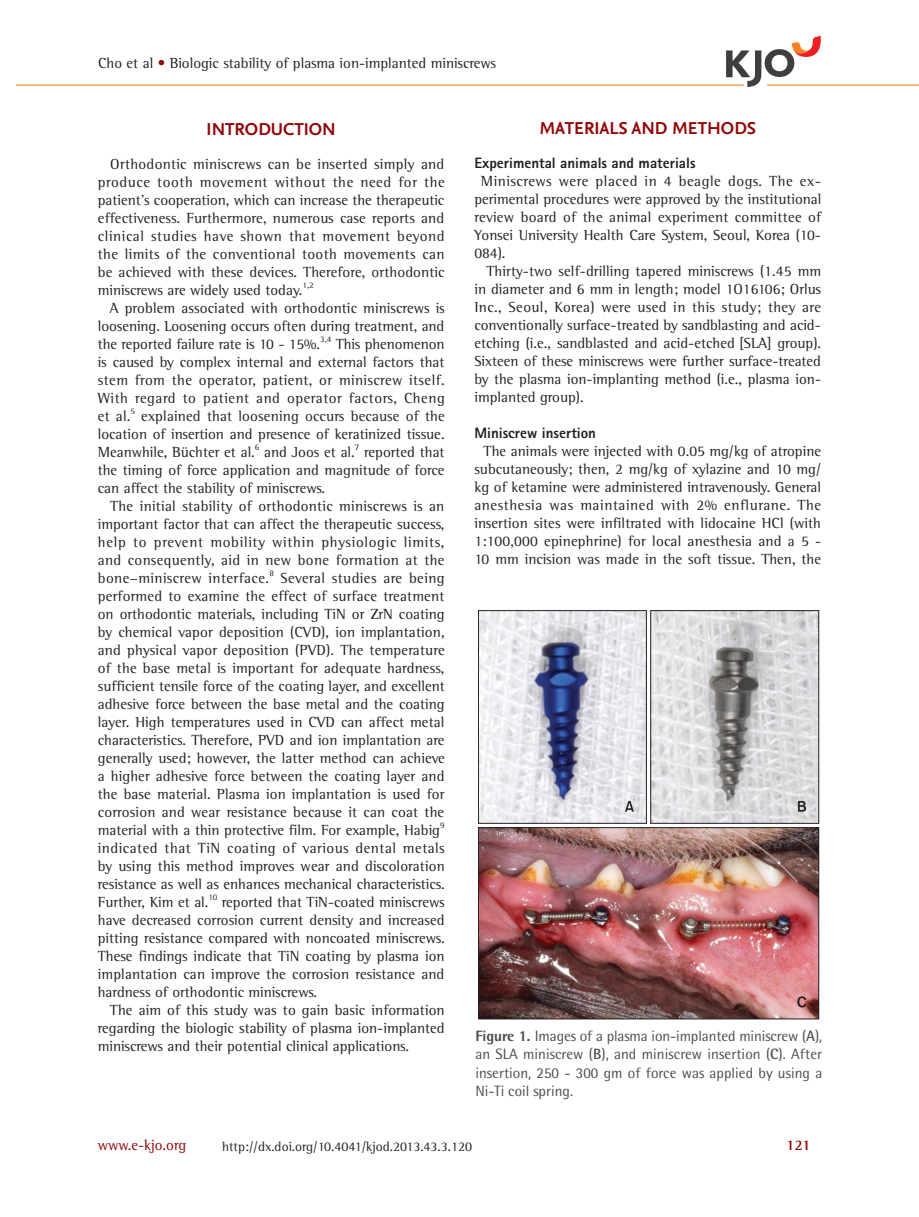
<style>
.page{position:relative;width:919px;height:1217px;background:#fff}
.page>*{position:absolute;margin:0;border:0;box-sizing:border-box;transform-origin:0 0}
.서론{font:700 18px "Nexus Sans";color:#920407}
.본문{font:15px/18px "Rotis Semi Serif Std";color:#231f20;text-align:justify}
.그림설명{font:15px/18px "Rotis Semi Sans Std";color:#4b4c4d;text-align:justify}
.머리말{font:15px "Rotis Semi Serif Std";color:#231f20}
._1{font:800 15px "Rotis Sans Serif Std";color:#231f20}
.t1{font:15px "Rotis Semi Serif Std";color:#920407}
.t2{font:700 15px "Rotis Semi Serif Std";color:#920407}
.t3{font:13.5px "Rotis Semi Serif Std";color:#231f20}
.본문-2{font:8.7px "Rotis Semi Serif Std";color:#231f20}
.s1{color:#920407}
.s2{font-family:"Utopia Std"}
.s3{font-weight:800}
.s4{font-weight:700}
</style>
<div class="page">
<hr style="left:0;top:85px;width:918px;height:1px;background:#f58220">
<svg style="left:726px;top:36px;width:94px;height:51px"></svg>
<div style="left:0;top:77px;width:16px;height:17px;background:#fff"></div>
<img style="left:478px;top:610px;width:341px;height:408px">
<svg style="left:625px;top:800px;width:8px;height:11px"></svg>
<svg style="left:798px;top:800px;width:8px;height:11px"></svg>
<svg style="left:797px;top:996px;width:9px;height:11px"></svg>
<p class="머리말" style="left:98px;top:54px;width:399px">Cho et al <span class="s1">•</span> Biologic stability of plasma ion-implanted miniscrews</p>
<p class="서론" style="left:206px;top:118px;width:131px">INTRODUCTION</p>
<p class="본문" style="left:98px;top:155px;width:348px;text-indent:12px">Orthodontic miniscrews can be inserted simply and produce tooth movement without the need for the patient’s cooperation, which can increase the therapeutic effectiveness. Furthermore, numerous case reports and clinical studies have shown that movement beyond the limits of the conventional tooth movements can be achieved with these devices. Therefore, orthodontic miniscrews are widely used today.</p>
<p class="본문-2" style="left:302px;top:280px;width:13px">1,2</p>
<p class="본문" style="left:98px;top:299px;width:348px;text-indent:12px">A problem associated with orthodontic miniscrews is loosening. Loosening occurs often during treatment, and the reported failure rate is 10 - 15%.</p>
<p class="본문-2" style="left:320px;top:334px;width:13px">3,4</p>
<p class="본문" style="left:98px;top:335px;width:348px;text-indent:238px">This phenomenon is caused by complex internal and external factors that stem from the operator, patient, or miniscrew itself.<br>With regard to patient and operator factors, Cheng et al.</p>
<p class="본문-2" style="left:131px;top:406px;width:6px">5</p>
<p class="본문" style="left:98px;top:407px;width:348px;text-indent:43px">explained that loosening occurs because of the location of insertion and presence of keratinized tissue.<br>Meanwhile, Büchter et al.</p>
<p class="본문-2" style="left:255px;top:442px;width:6px">6</p>
<p class="본문" style="left:264px;top:443px;width:92px">and Joos et al.</p>
<p class="본문-2" style="left:355px;top:442px;width:6px">7</p>
<p class="본문" style="left:98px;top:443px;width:348px;text-indent:266px">reported that the timing of force application and magnitude of force can affect the stability of miniscrews.</p>
<p class="본문" style="left:98px;top:497px;width:348px;text-indent:12px">The initial stability of orthodontic miniscrews is an important factor that can affect the therapeutic success, help to prevent mobility within physiologic limits, and consequently, aid in new bone formation at the bone<span class="s2">−</span>miniscrew interface.</p>
<p class="본문-2" style="left:269px;top:568px;width:6px">8</p>
<p class="본문" style="left:98px;top:569px;width:348px;text-indent:183px">Several studies are being performed to examine the effect of surface treatment on orthodontic materials, including TiN or ZrN coating by chemical vapor deposition (CVD), ion implantation, and physical vapor deposition (PVD). The temperature of the base metal is important for adequate hardness, sufficient tensile force of the coating layer, and excellent adhesive force between the base metal and the coating layer. High temperatures used in CVD can affect metal characteristics. Therefore, PVD and ion implantation are generally used; however, the latter method can achieve a higher adhesive force between the coating layer and the base material. Plasma ion implantation is used for corrosion and wear resistance because it can coat the material with a thin protective film. For example, Habig</p>
<p class="본문-2" style="left:440px;top:820px;width:6px">9</p>
<p class="본문" style="left:98px;top:839px;width:348px">indicated that TiN coating of various dental metals by using this method improves wear and discoloration resistance as well as enhances mechanical characteristics.<br>Further, Kim et al.</p>
<p class="본문-2" style="left:208px;top:892px;width:10px">10</p>
<p class="본문" style="left:98px;top:893px;width:348px;text-indent:124px">reported that TiN-coated miniscrews have decreased corrosion current density and increased pitting resistance compared with noncoated miniscrews.<br>These findings indicate that TiN coating by plasma ion implantation can improve the corrosion resistance and hardness of orthodontic miniscrews.</p>
<p class="본문" style="left:98px;top:1001px;width:348px;text-indent:12px">The aim of this study was to gain basic information regarding the biologic stability of plasma ion-implanted miniscrews and their potential clinical applications.</p>
<p class="서론" style="left:539px;top:117px;width:218px">MATERIALS AND METHODS</p>
<p class="_1" style="left:474px;top:153px;width:223px">Experimental animals and materials</p>
<p class="본문" style="left:474px;top:172px;width:348px;text-align:left;text-indent:6px">Miniscrews were placed in 4 beagle dogs. The ex&shy;perimental procedures were approved by the institutional review board of the animal experiment committee of Yonsei University Health Care System, Seoul, Korea (10- 084).</p>
<p class="본문" style="left:474px;top:262px;width:348px;text-indent:12px">Thirty-two self-drilling tapered miniscrews (1.45 mm in diameter and 6 mm in length; model 1O16106; Orlus Inc., Seoul, Korea) were used in this study; they are conventionally surface-treated by sandblasting and acid&shy;etching (i.e., sandblasted and acid-etched [SLA] group).<br>Sixteen of these miniscrews were further surface-treated by the plasma ion-implanting method (i.e., plasma ion&shy;implanted group).</p>
<p class="_1" style="left:474px;top:423px;width:123px">Miniscrew insertion</p>
<p class="본문" style="left:474px;top:442px;width:348px;text-indent:9px">The animals were injected with 0.05 mg/kg of atropine subcutaneously; then, 2 mg/kg of xylazine and 10 mg/ kg of ketamine were administered intravenously. General anesthesia was maintained with 2% enflurane. The insertion sites were infiltrated with lidocaine HCl (with 1:100,000 epinephrine) for local anesthesia and a 5 - 10 mm incision was made in the soft tissue. Then, the</p>
<p class="그림설명" style="left:475px;top:1026px;width:348px"><span class="s3">Figure 1.</span> Images of a plasma ion-implanted miniscrew (<span class="s4">A</span>), an SLA miniscrew (<span class="s4">B</span>), and miniscrew insertion (<span class="s4">C</span>). After insertion, 250 - 300 gm of force was applied by using a Ni-Ti coil spring.</p>
<p class="t1" style="left:98px;top:1135px;width:90px">www.e-kjo.org</p>
<p class="t3" style="left:222px;top:1138px;width:251px">http://dx.doi.org/10.4041/kjod.2013.43.3.120</p>
<p class="t2" style="left:786px;top:1135px;width:26px">121</p>
</div>
